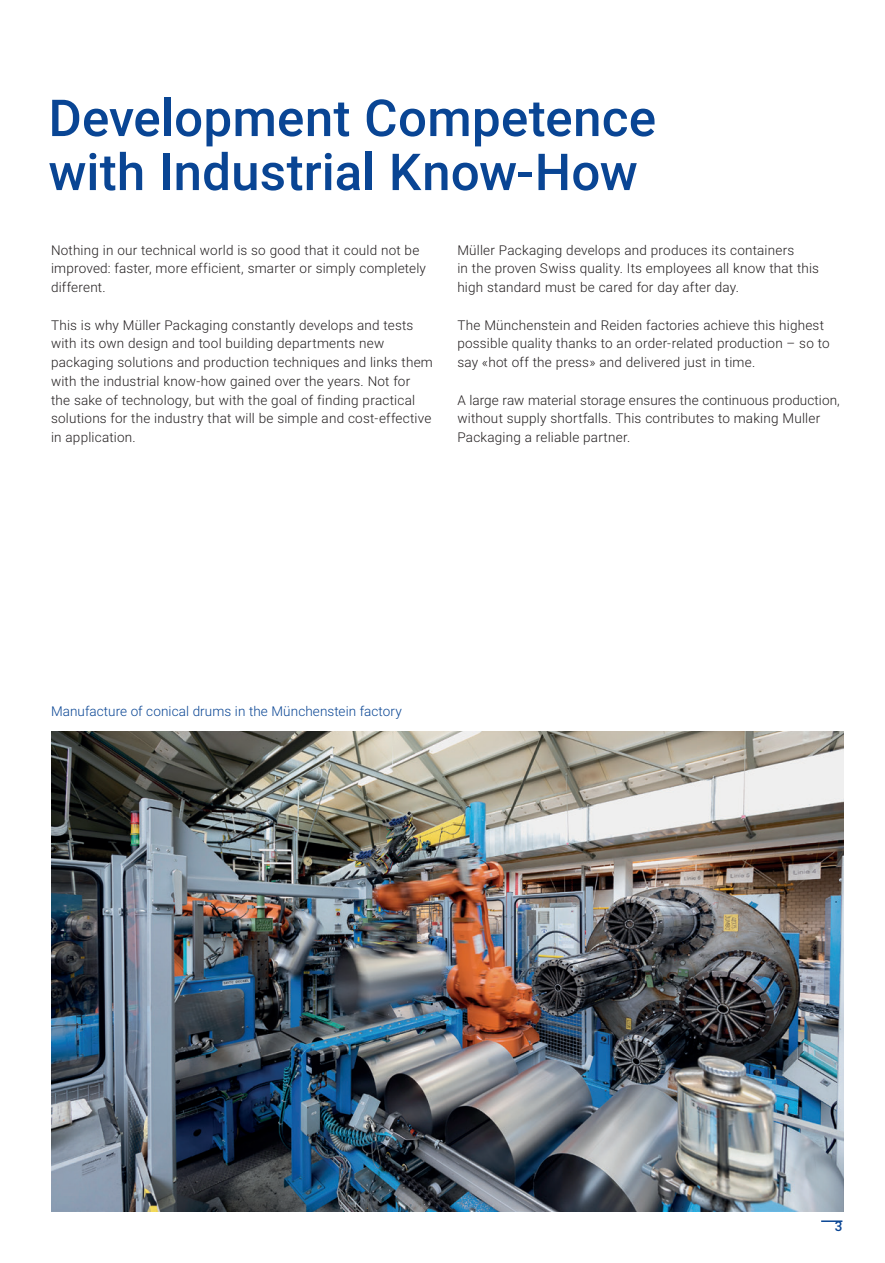
<style>
.page{position:relative;width:885px;height:1263px;background:#fff}
.page>*{position:absolute;margin:0;border:0;box-sizing:border-box;transform-origin:0 0}
.t1{font:500 51px/54px "Roboto";letter-spacing:.005em;color:#094594}
.t2{font:300 13.5px/18.8px "Roboto";letter-spacing:.015em;color:#231f20}
.t3{font:300 13.5px "Roboto";letter-spacing:.005em;color:#094594}
.t4{font:500 13.5px "Roboto";color:#094594}
</style>
<div class="page">
<hr style="left:821px;top:1220px;width:21px;height:2px;background:#094594">
<img style="left:51px;top:731px;width:792px;height:481px">
<h1 class="t1" style="left:48px;top:89px;width:609px">Development Competence with Industrial Know-How</h1>
<p class="t2" style="left:51px;top:240px;width:376px">Nothing in our technical world is so good that it could not be improved: faster, more efficient, smarter or simply completely different.</p>
<p class="t2" style="left:51px;top:315px;width:383px">This is why Müller Packaging constantly develops and tests with its own design and tool building departments new packaging solutions and production techniques and links them with the industrial know-how gained over the years. Not for<br>the sake of technology, but with the goal of finding practical solutions for the industry that will be simple and cost-effective in application.</p>
<p class="t2" style="left:457px;top:240px;width:363px">Müller Packaging develops and produces its containers<br>in the proven Swiss quality. Its employees all know that this high standard must be cared for day after day.</p>
<p class="t2" style="left:457px;top:315px;width:373px">The Münchenstein and Reiden factories achieve this highest possible quality thanks to an order-related production – so to say «hot off the press» and delivered just in time.</p>
<p class="t2" style="left:457px;top:390px;width:384px">A large raw material storage ensures the continuous production, without supply shortfalls. This contributes to making Muller<br>Packaging a reliable partner.</p>
<p class="t3" style="left:51px;top:702px;width:352px">Manufacture of conical drums in the Münchenstein factory</p>
<p class="t4" style="left:834px;top:1216px;width:9px">3</p>
</div>
